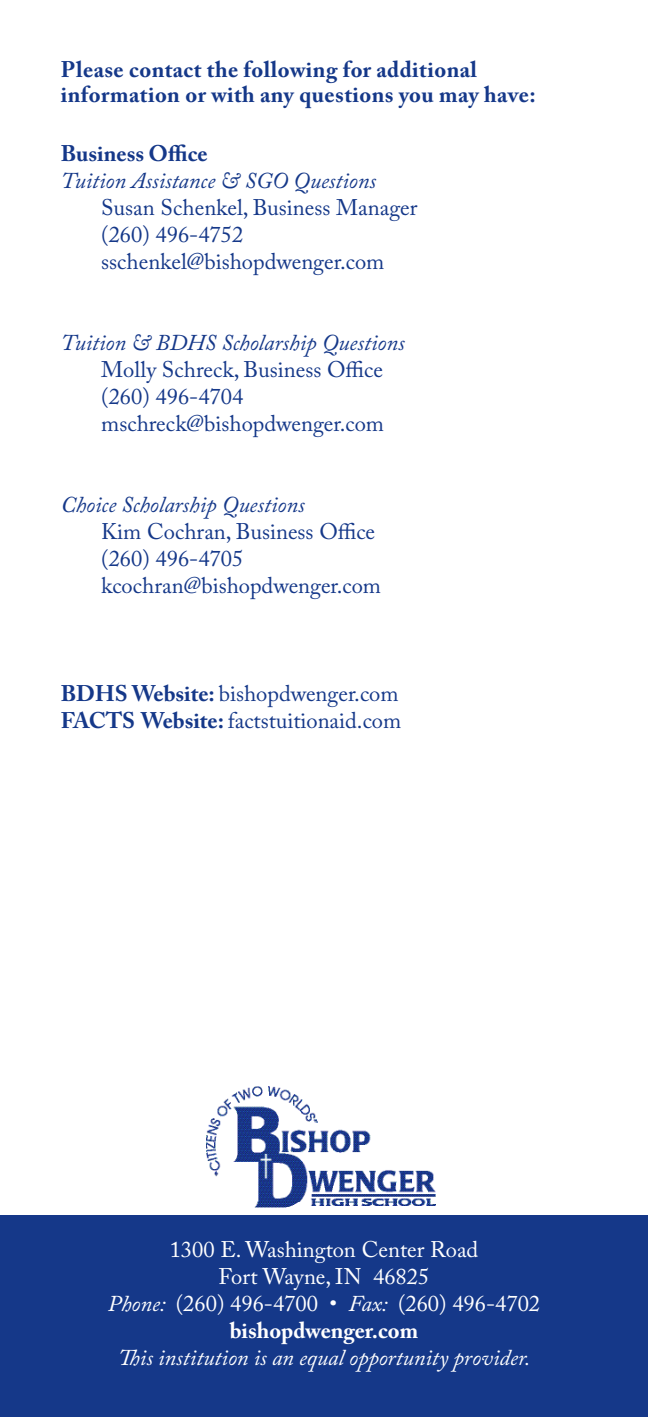
<style>
.page{position:relative;width:648px;height:1418px;background:#fff}
.page>*{position:absolute;margin:0;border:0;box-sizing:border-box;transform-origin:0 0}
.PARAGRAPH{font:22.5px "Adobe Caslon Pro";color:#153889}
.PARAGRAPH-2{font:italic 22.5px/27px "Adobe Caslon Pro";color:#153889}
.t1{font:22.5px "Adobe Caslon Pro";color:#fff}
.PARAGRAPH-3{font:700 22.5px/24.8px "Adobe Caslon Pro";letter-spacing:.02em;color:#153889}
.t2{font:italic 22.5px "Adobe Caslon Pro";color:#fff}
.t3{font:700 22.5px "Adobe Caslon Pro";color:#fff}
.s1{font-weight:700;font-style:normal}
.s2{font-weight:700}
.s3{font-style:italic}
</style>
<div class="page">
<div style="left:0;top:1215px;width:648px;height:201px;background:#153889"></div>
<img style="left:207px;top:1086px;width:229px;height:121px">
<p class="PARAGRAPH-3" style="left:61px;top:57px;width:476px">Please contact the following for additional information or with any questions you may have:</p>
<p class="PARAGRAPH-2" style="left:61px;top:139px;width:317px"><span class="s1">Business Office<br></span>Tuition Assistance &amp; SGO Questions</p>
<p class="PARAGRAPH" style="left:101px;top:194px;width:318px">Susan Schenkel, Business Manager</p>
<p class="PARAGRAPH" style="left:101px;top:221px;width:144px">(260) 496-4752</p>
<p class="PARAGRAPH" style="left:101px;top:248px;width:284px">sschenkel@bishopdwenger.com</p>
<p class="PARAGRAPH-2" style="left:61px;top:328px;width:346px">Tuition &amp; BDHS Scholarship Questions</p>
<p class="PARAGRAPH" style="left:101px;top:356px;width:283px">Molly Schreck, Business Office</p>
<p class="PARAGRAPH" style="left:101px;top:383px;width:144px">(260) 496-4704</p>
<p class="PARAGRAPH" style="left:101px;top:410px;width:284px">mschreck@bishopdwenger.com</p>
<p class="PARAGRAPH-2" style="left:61px;top:490px;width:246px">Choice Scholarship Questions</p>
<p class="PARAGRAPH" style="left:101px;top:518px;width:275px">Kim Cochran, Business Office</p>
<p class="PARAGRAPH" style="left:101px;top:545px;width:144px">(260) 496-4705</p>
<p class="PARAGRAPH" style="left:101px;top:572px;width:281px">kcochran@bishopdwenger.com</p>
<p class="PARAGRAPH" style="left:61px;top:680px;width:339px"><span class="s2">BDHS Website:</span> bishopdwenger.com</p>
<p class="PARAGRAPH" style="left:61px;top:707px;width:342px"><span class="s2">FACTS Website:</span> factstuitionaid.com</p>
<p class="t1" style="left:170px;top:1235px;width:310px">1300 E. Washington Center Road</p>
<p class="t1" style="left:219px;top:1262px;width:212px">Fort Wayne, IN 46825</p>
<p class="t1" style="left:108px;top:1289px;width:434px"><span class="s3">Phone:</span> (260) 496-4700 • <span class="s3">Fax:</span> (260) 496-4702</p>
<p class="t3" style="left:230px;top:1316px;width:190px">bishopdwenger.com</p>
<p class="t2" style="left:118px;top:1343px;width:414px">This institution is an equal opportunity provider.</p>
</div>
